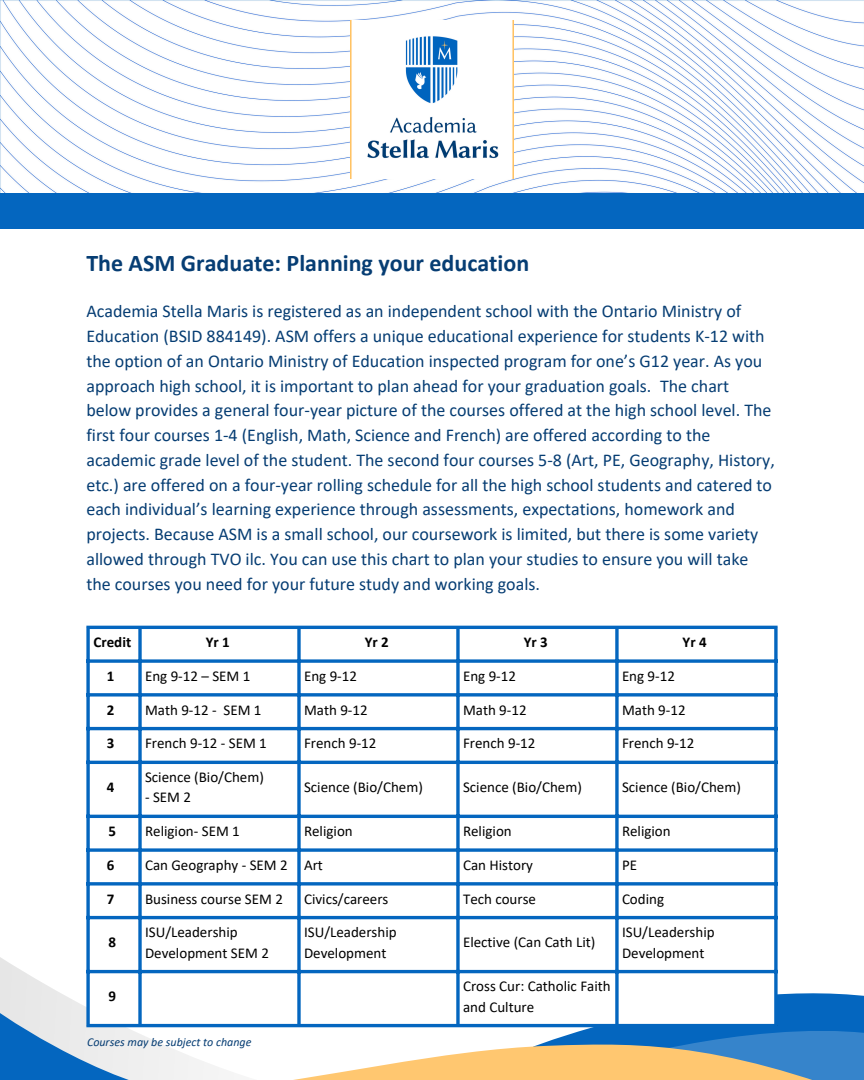
<style>
.page{position:relative;width:864px;height:1080px;background:#fff}
.page>*{position:absolute;margin:0;border:0;box-sizing:border-box;transform-origin:0 0}
.t1{font:700 24px "Calibri";color:#063d73}
.t2{font:18px/24.8px "Calibri";color:#063d73}
.t3{font:15px/20.2px "Calibri";color:#000}
.t4{font:700 15px "Calibri";color:#000}
.t5{font:italic 12px "Calibri";color:#063d73}
</style>
<div class="page">
<img style="left:0;top:0;width:864px;height:194px">
<img style="left:350px;top:21px;width:163px;height:157px">
<svg style="left:0;top:957px;width:62px;height:37px"></svg>
<svg style="left:0;top:994px;width:864px;height:86px"></svg>
<div style="left:0;top:194px;width:864px;height:35px;background:#0466bf"></div>
<svg style="left:90px;top:726px;width:684px;height:298px"></svg>
<svg style="left:86px;top:629px;width:4px;height:395px"></svg>
<svg style="left:138px;top:629px;width:4px;height:395px"></svg>
<svg style="left:297px;top:629px;width:4px;height:395px"></svg>
<svg style="left:456px;top:629px;width:4px;height:395px"></svg>
<svg style="left:615px;top:629px;width:4px;height:395px"></svg>
<svg style="left:774px;top:629px;width:4px;height:395px"></svg>
<hr style="left:86px;top:626px;width:692px;height:3px;background:#0466bf">
<svg style="left:86px;top:659px;width:692px;height:4px;background:#297cc8"></svg>
<svg style="left:86px;top:693px;width:692px;height:4px;background:#297cc8"></svg>
<hr style="left:86px;top:727px;width:692px;height:3px;background:#0466bf">
<hr style="left:86px;top:761px;width:692px;height:3px;background:#0466bf">
<hr style="left:86px;top:815px;width:692px;height:3px;background:#0466bf">
<svg style="left:86px;top:848px;width:692px;height:4px;background:#297cc8"></svg>
<svg style="left:86px;top:882px;width:692px;height:4px;background:#297cc8"></svg>
<hr style="left:86px;top:916px;width:692px;height:3px;background:#0466bf">
<hr style="left:86px;top:970px;width:692px;height:3px;background:#0466bf">
<hr style="left:86px;top:1024px;width:692px;height:3px;background:#0466bf">
<p class="t1" style="left:86px;top:253px;width:444px">The ASM Graduate: Planning your education</p>
<p class="t2" style="left:86px;top:301px;width:690px">Academia Stella Maris is registered as an independent school with the Ontario Ministry of Education (BSID 884149). ASM offers a unique educational experience for students K-12 with the option of an Ontario Ministry of Education inspected program for one’s G12 year. As you approach high school, it is important to plan ahead for your graduation goals. The chart below provides a general four-year picture of the courses offered at the high school level. The first four courses 1-4 (English, Math, Science and French) are offered according to the academic grade level of the student. The second four courses 5-8 (Art, PE, Geography, History, etc.) are offered on a four-year rolling schedule for all the high school students and catered to each individual’s learning experience through assessments, expectations, homework and projects. Because ASM is a small school, our coursework is limited, but there is some variety allowed through TVO ilc. You can use this chart to plan your studies to ensure you will take the courses you need for your future study and working goals.</p>
<p class="t4" style="left:93px;top:636px;width:39px">Credit</p>
<p class="t4" style="left:206px;top:636px;width:26px">Yr 1</p>
<h1 class="t4" style="left:365px;top:636px;width:26px">Yr 2</h1>
<h2 class="t4" style="left:524px;top:636px;width:26px">Yr 3</h2>
<p class="t4" style="left:683px;top:636px;width:26px">Yr 4</p>
<p class="t4" style="left:107px;top:670px;width:9px">1</p>
<p class="t3" style="left:145px;top:667px;width:107px">Eng 9-12 – SEM 1</p>
<p class="t3" style="left:304px;top:667px;width:55px">Eng 9-12</p>
<p class="t3" style="left:463px;top:667px;width:55px">Eng 9-12</p>
<p class="t3" style="left:622px;top:667px;width:55px">Eng 9-12</p>
<p class="t4" style="left:107px;top:703px;width:9px">2</p>
<p class="t3" style="left:145px;top:701px;width:118px">Math 9-12 - SEM 1</p>
<p class="t3" style="left:304px;top:701px;width:65px">Math 9-12</p>
<p class="t3" style="left:463px;top:701px;width:65px">Math 9-12</p>
<p class="t3" style="left:622px;top:701px;width:65px">Math 9-12</p>
<p class="t4" style="left:107px;top:737px;width:9px">3</p>
<p class="t3" style="left:145px;top:734px;width:123px">French 9-12 - SEM 1</p>
<p class="t3" style="left:304px;top:734px;width:74px">French 9-12</p>
<p class="t3" style="left:463px;top:734px;width:74px">French 9-12</p>
<p class="t3" style="left:622px;top:734px;width:74px">French 9-12</p>
<p class="t4" style="left:107px;top:781px;width:9px">4</p>
<p class="t3" style="left:145px;top:768px;width:120px">Science (Bio/Chem)</p>
<p class="t3" style="left:145px;top:788px;width:47px">- SEM 2</p>
<p class="t3" style="left:304px;top:778px;width:120px">Science (Bio/Chem)</p>
<p class="t3" style="left:463px;top:778px;width:120px">Science (Bio/Chem)</p>
<p class="t3" style="left:622px;top:778px;width:120px">Science (Bio/Chem)</p>
<p class="t4" style="left:109px;top:825px;width:9px">5</p>
<p class="t3" style="left:145px;top:822px;width:96px">Religion- SEM 1</p>
<p class="t3" style="left:304px;top:822px;width:50px">Religion</p>
<p class="t3" style="left:463px;top:822px;width:50px">Religion</p>
<p class="t3" style="left:622px;top:822px;width:50px">Religion</p>
<p class="t4" style="left:107px;top:859px;width:9px">6</p>
<p class="t3" style="left:145px;top:856px;width:144px">Can Geography - SEM 2</p>
<p class="t3" style="left:304px;top:856px;width:20px">Art</p>
<p class="t3" style="left:463px;top:856px;width:72px">Can History</p>
<p class="t3" style="left:622px;top:856px;width:17px">PE</p>
<p class="t4" style="left:107px;top:892px;width:9px">7</p>
<p class="t3" style="left:145px;top:890px;width:139px">Business course SEM 2</p>
<p class="t3" style="left:304px;top:890px;width:86px">Civics/careers</p>
<p class="t3" style="left:463px;top:890px;width:75px">Tech course</p>
<p class="t3" style="left:622px;top:890px;width:44px">Coding</p>
<p class="t4" style="left:109px;top:936px;width:9px">8</p>
<p class="t3" style="left:145px;top:923px;width:125px">ISU/Leadership<br>Development SEM 2</p>
<p class="t3" style="left:304px;top:923px;width:94px">ISU/Leadership<br>Development</p>
<p class="t3" style="left:463px;top:934px;width:134px">Elective (Can Cath Lit)</p>
<p class="t3" style="left:622px;top:923px;width:94px">ISU/Leadership<br>Development</p>
<p class="t4" style="left:109px;top:990px;width:9px">9</p>
<p class="t3" style="left:463px;top:977px;width:149px">Cross Cur: Catholic Faith and Culture</p>
<p class="t5" style="left:87px;top:1037px;width:166px">Courses may be subject to change</p>
</div>
